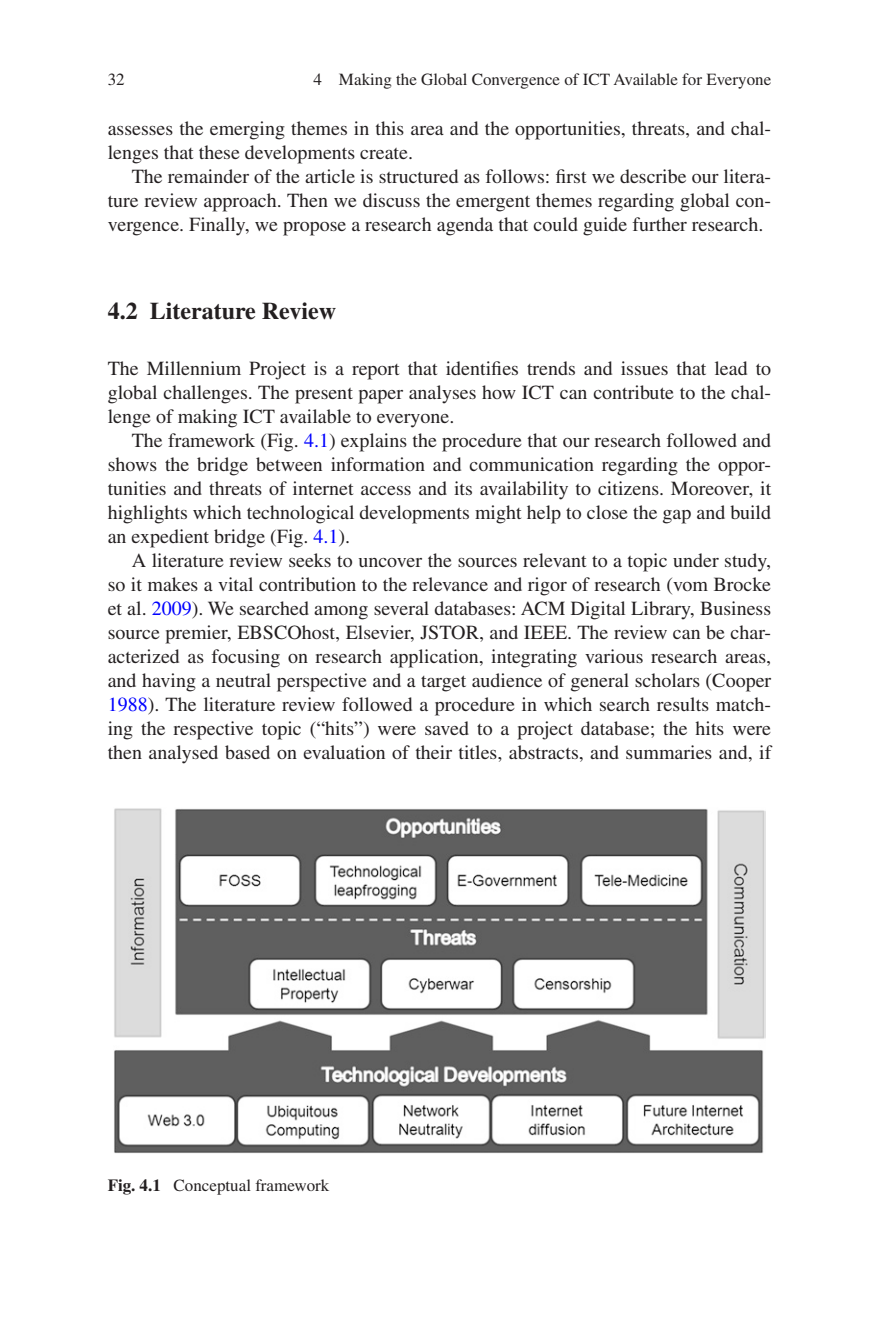
<style>
.page{position:relative;width:879px;height:1333px;background:#fff}
.page>*{position:absolute;margin:0;border:0;box-sizing:border-box;transform-origin:0 0}
.t1{font:700 24px "Times";color:#231f20}
.t2{font:20px/24px "Times";color:#231f20;text-align:justify}
.t3{font:17px "Times";color:#231f20}
.s1{color:#00f}
.s2{font-weight:700}
</style>
<div class="page">
<img style="left:114px;top:808px;width:651px;height:345px">
<p class="t3" style="left:108px;top:70px;width:18px">32</p>
<p class="t3" style="left:313px;top:70px;width:459px">4 Making the Global Convergence of ICT Available for Everyone</p>
<p class="t2" style="left:108px;top:116px;width:665px">assesses the emerging themes in this area and the opportunities, threats, and chal&shy;lenges that these developments create.</p>
<p class="t2" style="left:108px;top:164px;width:665px;text-indent:24px">The remainder of the article is structured as follows: first we describe our litera&shy;ture review approach. Then we discuss the emergent themes regarding global con&shy;vergence. Finally, we propose a research agenda that could guide further research.</p>
<p class="t1" style="left:108px;top:296px;width:230px">4.2 Literature Review</p>
<p class="t2" style="left:108px;top:356px;width:665px">The Millennium Project is a report that identifies trends and issues that lead to global challenges. The present paper analyses how ICT can contribute to the chal&shy;lenge of making ICT available to everyone.</p>
<p class="t2" style="left:108px;top:428px;width:665px;text-indent:24px">The framework (Fig. <span class="s1">4.1</span>) explains the procedure that our research followed and shows the bridge between information and communication regarding the oppor&shy;tunities and threats of internet access and its availability to citizens. Moreover, it highlights which technological developments might help to close the gap and build an expedient bridge (Fig. <span class="s1">4.1</span>).</p>
<p class="t2" style="left:108px;top:548px;width:665px;text-indent:24px">A literature review seeks to uncover the sources relevant to a topic under study, so it makes a vital contribution to the relevance and rigor of research (vom Brocke et al. <span class="s1">2009</span>). We searched among several databases: ACM Digital Library, Business source premier, EBSCOhost, Elsevier, JSTOR, and IEEE. The review can be char&shy;acterized as focusing on research application, integrating various research areas, and having a neutral perspective and a target audience of general scholars (Cooper <span class="s1">1988</span>). The literature review followed a procedure in which search results match&shy;ing the respective topic (“hits”) were saved to a project database; the hits were then analysed based on evaluation of their titles, abstracts, and summaries and, if</p>
<p class="t3" style="left:108px;top:1175px;width:223px"><span class="s2">Fig. 4.1</span> Conceptual framework</p>
</div>
